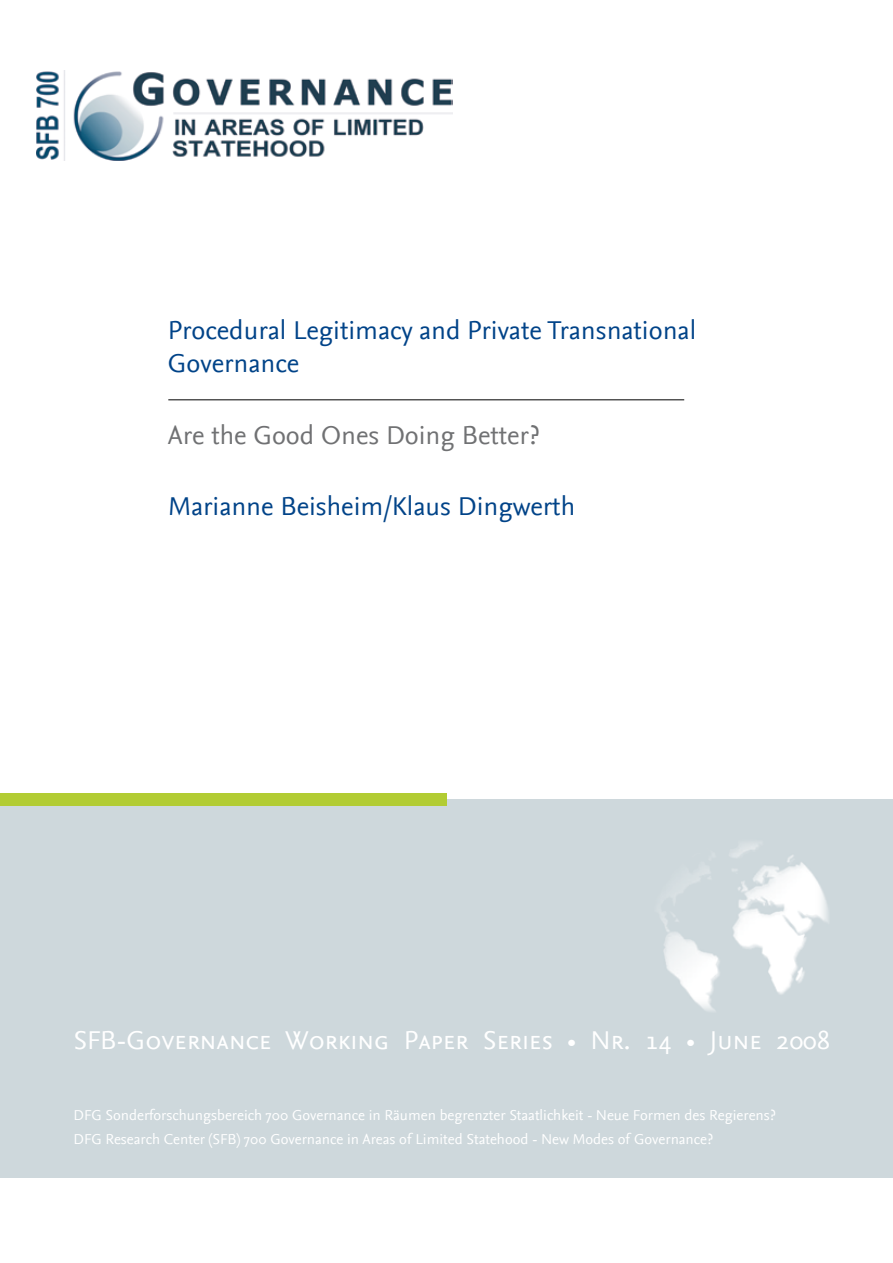
<style>
.page{position:relative;width:893px;height:1263px;background:#fff}
.page>*{position:absolute;margin:0;border:0;box-sizing:border-box;transform-origin:0 0}
.t1{font:27px/33px "Nexus Sans";color:#004388}
.t2{font:27px "Nexus Sans Regular SC";color:#fff}
.t3{font:27px "Nexus Sans";color:#707173}
.t4{font:15px/24px "Nexus Sans";color:#fff}
</style>
<div class="page">
<div style="left:0;top:799px;width:893px;height:379px;background:#ced8dc"></div>
<img style="left:660px;top:843px;width:168px;height:168px">
<div style="left:0;top:794px;width:446px;height:12px;background:#b2cc33"></div>
<img style="left:36px;top:70px;width:417px;height:91px">
<hr style="left:168px;top:400px;width:516px;height:1px;background:#000">
<h1 class="t1" style="left:168px;top:314px;width:530px">Procedural Legitimacy and Private Transnational<br>Governance</h1>
<h1 class="t3" style="left:168px;top:420px;width:373px">Are the Good Ones Doing Better?</h1>
<h1 class="t1" style="left:168px;top:490px;width:409px">Marianne Beisheim/Klaus Dingwerth</h1>
<h1 class="t2" style="left:73px;top:1024px;width:758px">SFB-Governance Working Paper Series • Nr. 14 • June 2008</h1>
<p class="t4" style="left:74px;top:1103px;width:704px">DFG Sonderforschungsbereich 700 Governance in Räumen begrenzter Staatlichkeit - Neue Formen des Regierens?<br>DFG Research Center (SFB) 700 Governance in Areas of Limited Statehood - New Modes of Governance?</p>
</div>
